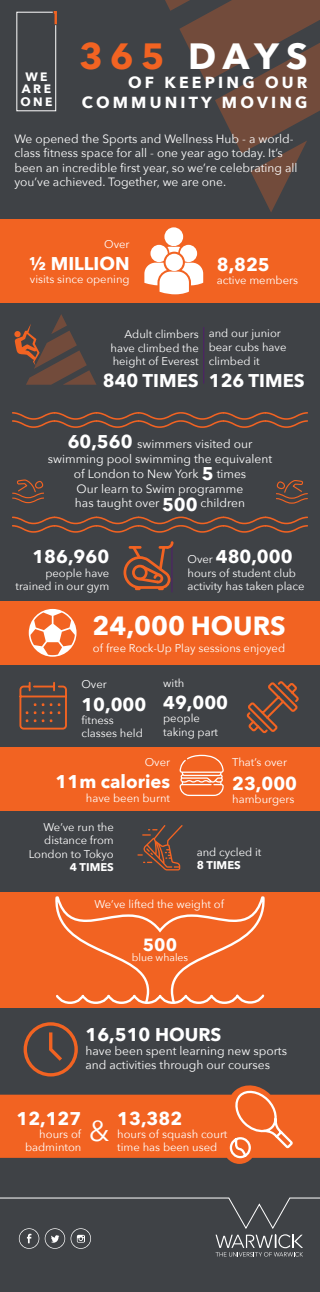
<style>
.page{position:relative;width:320px;height:1292px;background:#fff}
.page>*{position:absolute;margin:0;border:0;box-sizing:border-box;transform-origin:0 0}
.t1{font:700 36.4px "Avenir Next";letter-spacing:.2em;color:#fff}
.t2{font:28.8px "Avenir Next";color:#fff}
.t3{font:700 26.28px "Avenir Next";color:#fff}
.t4{font:700 18.4px "Avenir Next";color:#fff}
.t5{font:700 17.6px "Avenir Next";color:#fff}
.t6{font:700 16px/19.2px "Avenir Next";letter-spacing:.2em;color:#fff;text-align:right}
.t7{font:700 12.12px "Avenir Next";letter-spacing:.2em;color:#fff}
.t8{font:12px/14.4px "Avenir Next";color:#fff}
.t9{font:11.2px/13.4px "Avenir Next";color:#fff}
.t10{font:10.4px "Avenir Next";color:#fff}
.s1{color:#f26322}
.s2{font-weight:700;font-size:18.4px}
.s3{font-weight:400;font-size:11.2px}
.s4{font-weight:700}
</style>
<div class="page">
<div style="left:0;top:0;width:320px;height:1291px;background:#3f4246"></div>
<svg style="left:165px;top:0;width:155px;height:212px"></svg>
<svg style="left:16px;top:11px;width:41px;height:101px"></svg>
<svg style="left:0;top:1197px;width:320px;height:59px"></svg>
<svg style="left:14px;top:314px;width:83px;height:71px"></svg>
<hr style="left:204px;top:327px;width:1px;height:56px;background:#511c6c">
<svg style="left:137px;top:825px;width:46px;height:45px"></svg>
<svg style="left:24px;top:1022px;width:54px;height:54px"></svg>
<svg style="left:19px;top:681px;width:48px;height:49px"></svg>
<svg style="left:246px;top:681px;width:53px;height:53px"></svg>
<div style="left:0;top:219px;width:320px;height:83px;background:#f26322"></div>
<svg style="left:144px;top:227px;width:59px;height:67px"></svg>
<svg style="left:13px;top:412px;width:294px;height:16px"></svg>
<svg style="left:13px;top:516px;width:294px;height:17px"></svg>
<div style="left:0;top:601px;width:320px;height:63px;background:#f26322"></div>
<svg style="left:29px;top:609px;width:48px;height:47px"></svg>
<hr style="left:172px;top:543px;width:1px;height:49px;background:#511c6c">
<svg style="left:0;top:1085px;width:320px;height:78px;fill:#f26322"></svg>
<svg style="left:229px;top:1087px;width:66px;height:72px;background:#e77440"></svg>
<svg style="left:13px;top:479px;width:31px;height:24px"></svg>
<div style="left:0;top:747px;width:320px;height:63px;background:#f26322"></div>
<svg style="left:180px;top:754px;width:44px;height:42px"></svg>
<div style="left:0;top:892px;width:320px;height:115px;background:#f26322"></div>
<svg style="left:55px;top:896px;width:210px;height:97px"></svg>
<svg style="left:56px;top:993px;width:209px;height:11px"></svg>
<svg style="left:124px;top:541px;width:50px;height:49px"></svg>
<svg style="left:276px;top:480px;width:31px;height:24px"></svg>
<p class="t1" style="left:79px;top:25px;width:230px"><span class="s1">365</span> DAYS</p>
<p class="t6" style="left:82px;top:73px;width:227px">OF KEEPING OUR<br>COMMUNITY MOVING</p>
<p class="t8" style="left:14px;top:131px;width:285px">We opened the Sports and Wellness Hub - a world&shy;class fitness space for all - one year ago today. It’s been an incredible first year, so we’re celebrating all you’ve achieved. Together, we are one.</p>
<p class="t7" style="left:25px;top:66px;width:24px">WE</p>
<p class="t7" style="left:22px;top:78px;width:31px">ARE</p>
<p class="t7" style="left:20px;top:91px;width:34px">ONE</p>
<p class="t9" style="left:104px;top:237px;width:27px">Over</p>
<p class="t4" style="left:29px;top:247px;width:102px">½ MILLION</p>
<p class="t9" style="left:30px;top:272px;width:101px">visits since opening</p>
<p class="t4" style="left:217px;top:248px;width:55px">8,825</p>
<p class="t9" style="left:217px;top:273px;width:83px">active members</p>
<p class="t9" style="left:111px;top:327px;width:90px;text-align:justify;text-indent:14px">Adult climbers have climbed the height of Everest</p>
<p class="t4" style="left:103px;top:365px;width:97px">840 TIMES</p>
<p class="t9" style="left:209px;top:326px;width:79px">and our junior bear cubs have</p>
<p class="t9" style="left:209px;top:354px;width:52px">climbed it</p>
<p class="t4" style="left:209px;top:365px;width:97px">126 TIMES</p>
<p class="t8" style="left:68px;top:436px;width:186px"><span class="s2">60,560</span> swimmers visited our</p>
<p class="t8" style="left:48px;top:451px;width:226px">swimming pool swimming the equivalent</p>
<p class="t8" style="left:74px;top:466px;width:127px">of London to New York</p>
<p class="t4" style="left:202px;top:457px;width:13px">5</p>
<p class="t8" style="left:75px;top:465px;width:173px;line-height:14.8px;text-indent:142px">times<br>Our learn to Swim programme has taught over</p>
<p class="t4" style="left:162px;top:488px;width:37px">500</p>
<p class="t8" style="left:200px;top:495px;width:46px">children</p>
<p class="t4" style="left:32px;top:540px;width:78px">186,960</p>
<p class="t9" style="left:15px;top:565px;width:95px;text-align:right">people have trained in our gym</p>
<p class="t4" style="left:188px;top:540px;width:107px"><span class="s3">Over</span> 480,000</p>
<p class="t9" style="left:188px;top:565px;width:118px">hours of student club activity has taken place</p>
<p class="t3" style="left:92px;top:603px;width:195px">24,000 HOURS</p>
<p class="t9" style="left:93px;top:641px;width:194px">of free Rock-Up Play sessions enjoyed</p>
<p class="t9" style="left:81px;top:677px;width:27px">Over</p>
<p class="t4" style="left:81px;top:688px;width:66px">10,000</p>
<p class="t9" style="left:81px;top:712px;width:63px">fitness classes held</p>
<p class="t9" style="left:163px;top:675px;width:23px">with</p>
<p class="t4" style="left:163px;top:686px;width:66px">49,000</p>
<p class="t9" style="left:163px;top:711px;width:56px">people taking part</p>
<p class="t9" style="left:145px;top:754px;width:27px">Over</p>
<p class="t4" style="left:56px;top:765px;width:116px">11m calories</p>
<p class="t9" style="left:86px;top:790px;width:86px">have been burnt</p>
<p class="t9" style="left:232px;top:754px;width:56px">That’s over</p>
<p class="t4" style="left:232px;top:767px;width:66px">23,000</p>
<p class="t9" style="left:232px;top:791px;width:64px">hamburgers</p>
<p class="t9" style="left:29px;top:819px;width:87px;text-align:right">We’ve run the distance from<br>London to Tokyo<br><span class="s4">4 TIMES</span></p>
<p class="t9" style="left:94px;top:897px;width:131px">We’ve lifted the weight of</p>
<p class="t9" style="left:197px;top:844px;width:66px">and cycled it<br><span class="s4">8 TIMES</span></p>
<p class="t5" style="left:143px;top:929px;width:36px">500</p>
<p class="t10" style="left:132px;top:948px;width:58px">blue whales</p>
<p class="t4" style="left:86px;top:1018px;width:137px">16,510 HOURS</p>
<p class="t8" style="left:86px;top:1043px;width:203px">have been spent learning new sports and activities through our courses</p>
<p class="t4" style="left:16px;top:1101px;width:66px">12,127</p>
<p class="t9" style="left:25px;top:1126px;width:58px;text-align:right">hours of badminton</p>
<p class="t2" style="left:89px;top:1106px;width:22px">&amp;</p>
<p class="t4" style="left:117px;top:1101px;width:66px">13,382</p>
<p class="t9" style="left:117px;top:1126px;width:112px">hours of squash court time has been used</p>
</div>
